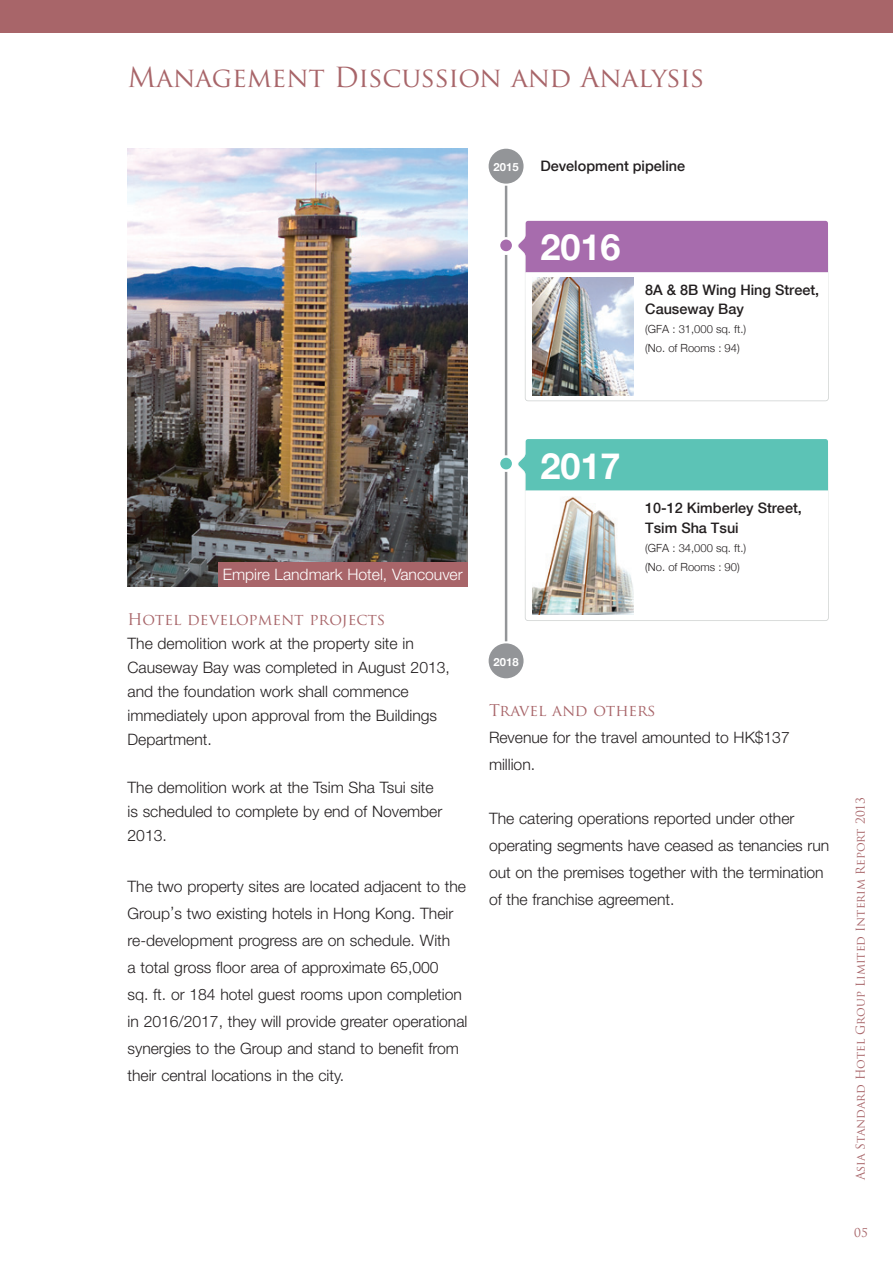
<style>
.page{position:relative;width:893px;height:1263px;background:#fff}
.page>*{position:absolute;margin:0;border:0;box-sizing:border-box;transform-origin:0 0}
.t1{font:700 36.15px "Helvetica Neue";color:#fff}
.t2{font:27px "Trajan Pro";letter-spacing:-.01em;color:#a86569}
.Body_Text{font:300 15.75px/27px "Helvetica Neue LT Std";color:#231f20}
.Heading_2{font:15.75px "Trajan Pro";color:#a86569}
.Body_Text-2{font:300 15.75px "Helvetica Neue LT Std";color:#fff}
.t3{font:500 14.4px "Helvetica Neue";color:#231f20}
.t4{font:12px "Trajan Pro";color:#a86569}
.t5{font:300 11.25px "Helvetica Neue";color:#231f20}
.t6{font:700 11.25px "Helvetica Neue";color:#fff}
</style>
<div class="page">
<div style="left:0;top:0;width:893px;height:33px;background:#a86569"></div>
<img style="left:128px;top:149px;width:340px;height:438px">
<div style="left:219px;top:562px;width:249px;height:25px;background:#a86569"></div>
<div style="left:500px;top:240px;width:12px;height:11px;background:#a76cad;border-radius:50%"></div>
<div style="left:500px;top:458px;width:12px;height:11px;background:#5cc3b6;border-radius:50%"></div>
<svg style="left:505px;top:186px;width:2px;height:51px"></svg>
<svg style="left:505px;top:472px;width:2px;height:169px"></svg>
<svg style="left:505px;top:255px;width:2px;height:200px"></svg>
<svg style="left:518px;top:220px;width:310px;height:180px"></svg>
<div style="left:489px;top:643px;width:35px;height:35px;background:#939598;border-radius:50%"></div>
<div style="left:489px;top:149px;width:35px;height:35px;background:#939598;border-radius:50%"></div>
<svg style="left:518px;top:439px;width:310px;height:181px"></svg>
<img style="left:532px;top:278px;width:102px;height:118px">
<img style="left:532px;top:496px;width:102px;height:118px">
<h2 class="t2" style="left:128px;top:60px;width:578px">Management Discussion and Analysis</h2>
<p class="t6" style="left:494px;top:160px;width:26px">2015</p>
<p class="t3" style="left:540px;top:157px;width:146px">Development pipeline</p>
<p class="t1" style="left:540px;top:225px;width:82px">2016</p>
<p class="t3" style="left:645px;top:281px;width:175px">8A &amp; 8B Wing Hing Street,</p>
<p class="t5" style="left:645px;top:322px;width:102px">(GFA : 31,000 sq. ft.)</p>
<p class="t3" style="left:645px;top:300px;width:100px">Causeway Bay</p>
<p class="t5" style="left:645px;top:342px;width:96px">(No. of Rooms : 94)</p>
<p class="Body_Text-2" style="left:223px;top:565px;width:241px">Empire Landmark Hotel, Vancouver</p>
<p class="Heading_2" style="left:128px;top:609px;width:259px">Hotel development projects</p>
<p class="Body_Text" style="left:128px;top:631px;width:324px;line-height:24px">The demolition work at the property site in Causeway Bay was completed in August 2013, and the foundation work shall commence immediately upon approval from the Buildings Department.</p>
<p class="Body_Text" style="left:128px;top:775px;width:316px;line-height:24px">The demolition work at the Tsim Sha Tsui site is scheduled to complete by end of November<br>2013.</p>
<p class="Body_Text" style="left:128px;top:872px;width:341px">The two property sites are located adjacent to the Group’s two existing hotels in Hong Kong. Their re-development progress are on schedule. With<br>a total gross floor area of approximate 65,000<br>sq. ft. or 184 hotel guest rooms upon completion in 2016/2017, they will provide greater operational synergies to the Group and stand to benefit from their central locations in the city.</p>
<p class="t1" style="left:540px;top:444px;width:82px">2017</p>
<p class="t3" style="left:645px;top:499px;width:158px">10-12 Kimberley Street,</p>
<p class="t5" style="left:645px;top:541px;width:102px">(GFA : 34,000 sq. ft.)</p>
<p class="t3" style="left:645px;top:519px;width:95px">Tsim Sha Tsui</p>
<p class="t5" style="left:645px;top:560px;width:96px">(No. of Rooms : 90)</p>
<p class="t6" style="left:494px;top:655px;width:26px">2018</p>
<p class="Heading_2" style="left:489px;top:701px;width:168px">Travel and others</p>
<p class="Body_Text" style="left:489px;top:724px;width:302px">Revenue for the travel amounted to HK$137 million.</p>
<p class="Body_Text" style="left:489px;top:805px;width:342px">The catering operations reported under other operating segments have ceased as tenancies run out on the premises together with the termination of the franchise agreement.</p>
<p class="t4" style="left:853px;top:1180px;width:385px;rotate:-90deg">Asia Standard Hotel Group Limited Interim Report 2013</p>
<p class="t4" style="left:854px;top:1225px;width:15px">05</p>
</div>
